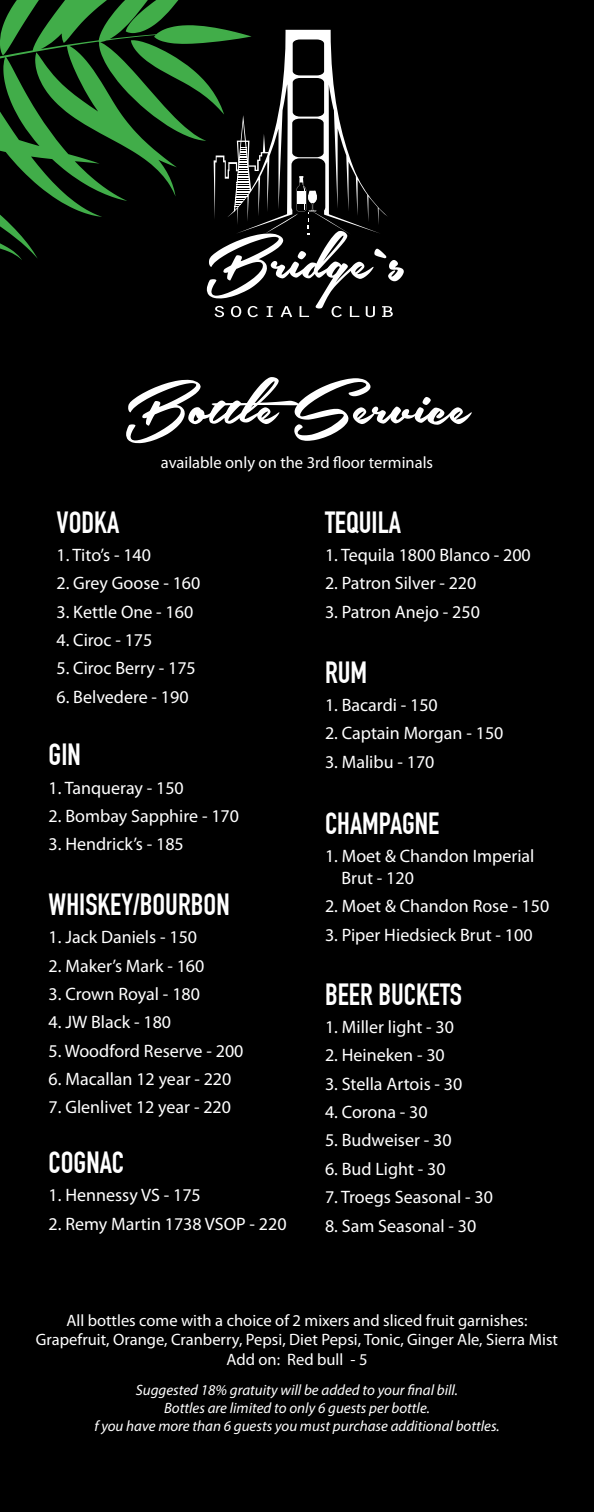
<style>
.page{position:relative;width:594px;height:1512px;background:#000}
.page>*{position:absolute;margin:0;border:0;box-sizing:border-box;transform-origin:0 0}
.t1{font:82.5px "Southern Aire Personal Use Only";color:#fff}
.t2{font:700 30px "DIN Condensed";color:#fff}
.t3{font:18px/21.6px "Myriad Pro";color:#fff}
.t4{font:16.5px/19.8px "Myriad Pro";color:#fff;text-align:center}
.t5{font:italic 15px/18px "Myriad Pro";color:#fff;text-align:center}
</style>
<div class="page">
<svg style="left:252px;top:29px;width:152px;height:288px"></svg>
<svg style="left:0;top:0;width:252px;height:318px"></svg>
<h1 class="t1" style="left:124px;top:363px;width:347px">Bottle Service</h1>
<p class="t4" style="left:161px;top:452px;width:274px">available only on the 3rd floor terminals</p>
<h2 class="t2" style="left:57px;top:505px;width:64px">VODKA</h2>
<p class="t3" style="left:57px;top:544px;width:96px">1. Tito’s - 140</p>
<p class="t3" style="left:57px;top:572px;width:145px">2. Grey Goose - 160</p>
<p class="t3" style="left:57px;top:601px;width:138px">3. Kettle One - 160</p>
<p class="t3" style="left:57px;top:629px;width:97px">4. Ciroc - 175</p>
<p class="t3" style="left:57px;top:657px;width:141px">5. Ciroc Berry - 175</p>
<p class="t3" style="left:57px;top:686px;width:134px">6. Belvedere - 190</p>
<h2 class="t2" style="left:49px;top:737px;width:34px">GIN</h2>
<p class="t3" style="left:49px;top:777px;width:137px">1. Tanqueray - 150</p>
<p class="t3" style="left:49px;top:805px;width:192px">2. Bombay Sapphire - 170</p>
<p class="t3" style="left:49px;top:833px;width:137px">3. Hendrick’s - 185</p>
<h2 class="t2" style="left:49px;top:887px;width:183px">WHISKEY/BOURBON</h2>
<p class="t3" style="left:49px;top:926px;width:150px">1. Jack Daniels - 150</p>
<p class="t3" style="left:49px;top:955px;width:157px">2. Maker’s Mark - 160</p>
<p class="t3" style="left:49px;top:983px;width:153px">3. Crown Royal - 180</p>
<p class="t3" style="left:49px;top:1011px;width:124px">4. JW Black - 180</p>
<p class="t3" style="left:49px;top:1040px;width:196px">5. Woodford Reserve - 200</p>
<p class="t3" style="left:49px;top:1068px;width:184px">6. Macallan 12 year - 220</p>
<p class="t3" style="left:49px;top:1096px;width:184px">7. Glenlivet 12 year - 220</p>
<h2 class="t2" style="left:49px;top:1145px;width:77px">COGNAC</h2>
<p class="t3" style="left:49px;top:1184px;width:154px">1. Hennessy VS - 175</p>
<p class="t3" style="left:49px;top:1212px;width:240px">2. Remy Martin 1738 VSOP - 220</p>
<h2 class="t2" style="left:325px;top:505px;width:78px">TEQUILA</h2>
<p class="t3" style="left:325px;top:544px;width:207px">1. Tequila 1800 Blanco - 200</p>
<p class="t3" style="left:325px;top:572px;width:153px">2. Patron Silver - 220</p>
<p class="t3" style="left:325px;top:601px;width:156px">3. Patron Anejo - 250</p>
<h2 class="t2" style="left:325px;top:654px;width:44px">RUM</h2>
<p class="t3" style="left:325px;top:694px;width:114px">1. Bacardi - 150</p>
<p class="t3" style="left:325px;top:722px;width:180px">2. Captain Morgan - 150</p>
<p class="t3" style="left:325px;top:751px;width:111px">3. Malibu - 170</p>
<h2 class="t2" style="left:325px;top:806px;width:116px">CHAMPAGNE</h2>
<p class="t3" style="left:342px;top:845px;width:195px;text-indent:-17px">1. Moet &amp; Chandon Imperial<br>Brut - 120</p>
<p class="t3" style="left:325px;top:895px;width:226px">2. Moet &amp; Chandon Rose - 150</p>
<p class="t3" style="left:325px;top:924px;width:209px">3. Piper Hiedsieck Brut - 100</p>
<h2 class="t2" style="left:325px;top:977px;width:139px">BEER BUCKETS</h2>
<p class="t3" style="left:325px;top:1016px;width:130px">1. Miller light - 30</p>
<p class="t3" style="left:325px;top:1044px;width:121px">2. Heineken - 30</p>
<p class="t3" style="left:325px;top:1073px;width:139px">3. Stella Artois - 30</p>
<p class="t3" style="left:325px;top:1101px;width:104px">4. Corona - 30</p>
<p class="t3" style="left:325px;top:1129px;width:128px">5. Budweiser - 30</p>
<p class="t3" style="left:325px;top:1158px;width:122px">6. Bud Light - 30</p>
<p class="t3" style="left:325px;top:1186px;width:170px">7. Troegs Seasonal - 30</p>
<p class="t3" style="left:325px;top:1214px;width:153px">8. Sam Seasonal - 30</p>
<p class="t4" style="left:36px;top:1310px;width:524px">All bottles come with a choice of 2 mixers and sliced fruit garnishes:<br>Grapefruit, Orange, Cranberry, Pepsi, Diet Pepsi, Tonic, Ginger Ale, Sierra Mist<br>Add on: Red bull - 5</p>
<p class="t5" style="left:94px;top:1381px;width:407px">Suggested 18% gratuity will be added to your final bill.<br>Bottles are limited to only 6 guests per bottle.<br>f you have more than 6 guests you must purchase additional bottles.</p>
</div>
